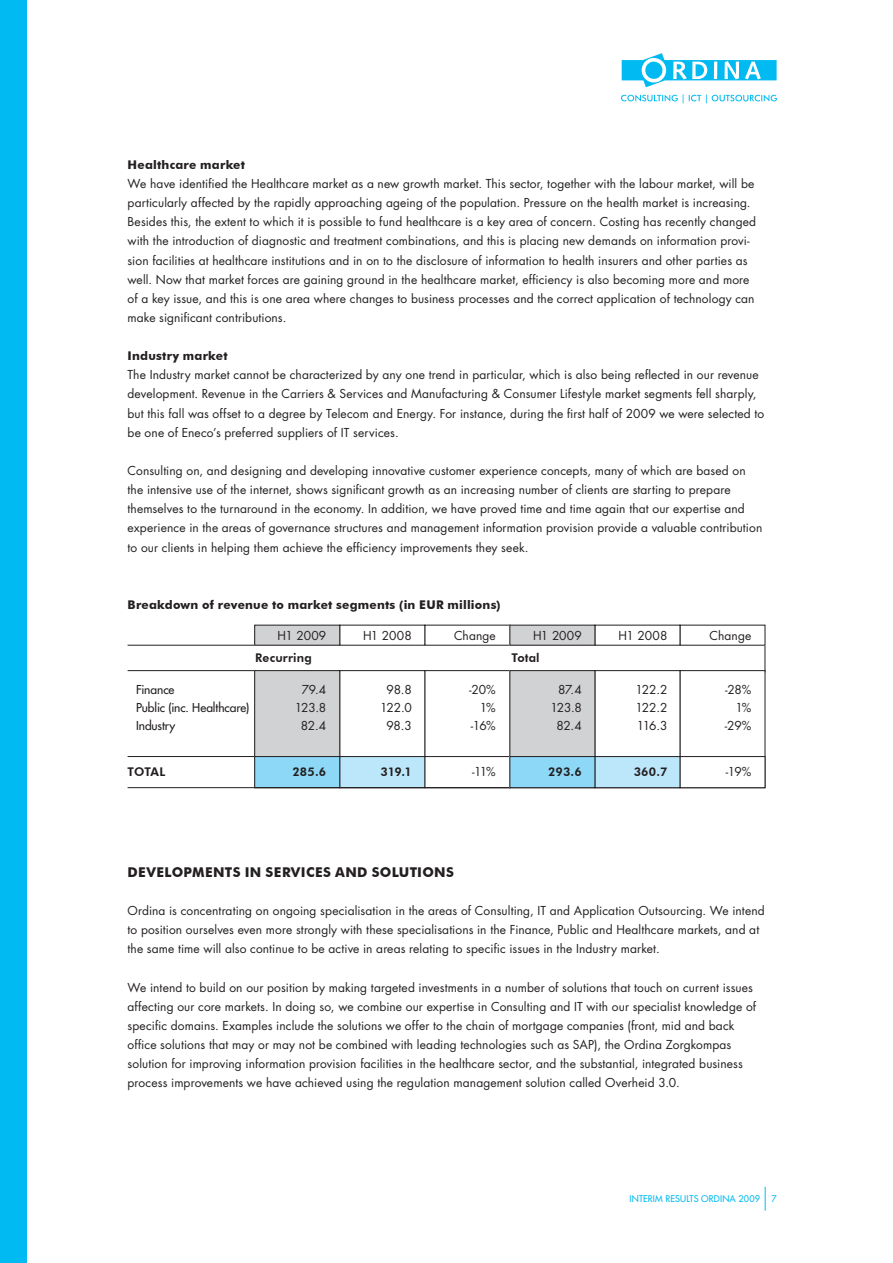
<style>
.page{position:relative;width:893px;height:1263px;background:#fff}
.page>*{position:absolute;margin:0;border:0;box-sizing:border-box;transform-origin:0 0}
.t1{font:700 13.5px "Futura BT";letter-spacing:.02em;color:#231f20}
.t2{font:12px/19.2px "Futura Std";letter-spacing:.01em;color:#231f20}
.t3{font:700 12px "Futura BT";letter-spacing:.02em;color:#231f20}
.t4{font:800 12px "Futura BT";letter-spacing:.015em;color:#231f20}
.t5{font:500 12px/18px "Futura Std";letter-spacing:-.005em;color:#231f20}
.t6{font:500 9px "Futura Std";letter-spacing:.015em;color:#00baf1}
</style>
<div class="page">
<svg style="left:622px;top:53px;width:155px;height:34px"></svg>
<svg style="left:621px;top:94px;width:156px;height:9px"></svg>
<svg style="left:765px;top:1187px;width:1px;height:24px"></svg>
<div style="left:0;top:0;width:26px;height:1263px;background:#00baf1"></div>
<hr style="left:128px;top:645px;width:637px;height:1px;background:#231f20">
<hr style="left:128px;top:670px;width:637px;height:1px;background:#231f20">
<div style="left:255px;top:625px;width:85px;height:20px;background:#d1d2d4"></div>
<div style="left:425px;top:670px;width:85px;height:118px;border:1px solid #231f20"></div>
<div style="left:339px;top:670px;width:86px;height:118px;border:1px solid #231f20"></div>
<div style="left:255px;top:671px;width:85px;height:117px;background:#d1d2d4"></div>
<div style="left:254px;top:670px;width:86px;height:118px;border:1px solid #231f20"></div>
<div style="left:425px;top:756px;width:85px;height:32px;border:1px solid #231f20"></div>
<div style="left:340px;top:756px;width:85px;height:32px;background:#bce6fa"></div>
<div style="left:339px;top:756px;width:86px;height:32px;border:1px solid #231f20"></div>
<div style="left:255px;top:756px;width:85px;height:32px;background:#8dd7f7"></div>
<div style="left:254px;top:756px;width:86px;height:32px;border:1px solid #231f20"></div>
<hr style="left:128px;top:756px;width:127px;height:1px;background:#231f20">
<hr style="left:128px;top:787px;width:637px;height:1px;background:#231f20">
<svg style="left:765px;top:644px;width:1px;height:28px"></svg>
<div style="left:510px;top:625px;width:85px;height:20px;background:#d1d2d4"></div>
<div style="left:680px;top:670px;width:85px;height:118px;border:1px solid #231f20"></div>
<div style="left:595px;top:670px;width:85px;height:118px;border:1px solid #231f20"></div>
<div style="left:510px;top:671px;width:85px;height:117px;background:#d1d2d4"></div>
<div style="left:510px;top:670px;width:85px;height:118px;border:1px solid #231f20"></div>
<div style="left:680px;top:756px;width:85px;height:32px;border:1px solid #231f20"></div>
<div style="left:595px;top:756px;width:85px;height:32px;background:#bce6fa"></div>
<div style="left:595px;top:756px;width:85px;height:32px;border:1px solid #231f20"></div>
<div style="left:510px;top:756px;width:85px;height:32px;background:#8dd7f7"></div>
<div style="left:510px;top:756px;width:85px;height:32px;border:1px solid #231f20"></div>
<p class="t3" style="left:128px;top:157px;width:119px">Healthcare market</p>
<p class="t2" style="left:128px;top:174px;width:630px">We have identified the Healthcare market as a new growth market. This sector, together with the labour market, will be particularly affected by the rapidly approaching ageing of the population. Pressure on the health market is increasing.<br>Besides this, the extent to which it is possible to fund healthcare is a key area of concern. Costing has recently changed with the introduction of diagnostic and treatment combinations, and this is placing new demands on information provi&shy;sion facilities at healthcare institutions and in on to the disclosure of information to health insurers and other parties as well. Now that market forces are gaining ground in the healthcare market, efficiency is also becoming more and more of a key issue, and this is one area where changes to business processes and the correct application of technology can make significant contributions.</p>
<p class="t3" style="left:128px;top:349px;width:102px">Industry market</p>
<p class="t2" style="left:128px;top:365px;width:638px">The Industry market cannot be characterized by any one trend in particular, which is also being reflected in our revenue development. Revenue in the Carriers &amp; Services and Manufacturing &amp; Consumer Lifestyle market segments fell sharply, but this fall was offset to a degree by Telecom and Energy. For instance, during the first half of 2009 we were selected to be one of Eneco’s preferred suppliers of IT services.</p>
<p class="t2" style="left:128px;top:461px;width:636px">Consulting on, and designing and developing innovative customer experience concepts, many of which are based on the intensive use of the internet, shows significant growth as an increasing number of clients are starting to prepare themselves to the turnaround in the economy. In addition, we have proved time and time again that our expertise and experience in the areas of governance structures and management information provision provide a valuable contribution to our clients in helping them achieve the efficiency improvements they seek.</p>
<p class="t3" style="left:128px;top:597px;width:375px">Breakdown of revenue to market segments (in EUR millions)</p>
<p class="t2" style="left:277px;top:626px;width:50px">H1 2009</p>
<p class="t2" style="left:363px;top:626px;width:50px">H1 2008</p>
<p class="t2" style="left:454px;top:626px;width:43px">Change</p>
<p class="t2" style="left:533px;top:626px;width:50px">H1 2009</p>
<p class="t2" style="left:619px;top:626px;width:50px">H1 2008</p>
<p class="t2" style="left:710px;top:626px;width:43px">Change</p>
<p class="t4" style="left:255px;top:651px;width:58px">Recurring</p>
<p class="t4" style="left:511px;top:651px;width:30px">Total</p>
<p class="t5" style="left:136px;top:680px;width:115px">Finance<br>Public (inc. Healthcare)<br>Industry</p>
<p class="t4" style="left:128px;top:765px;width:39px">TOTAL</p>
<p class="t2" style="left:302px;top:680px;width:26px">79.4</p>
<p class="t2" style="left:387px;top:680px;width:27px">98.8</p>
<p class="t2" style="left:469px;top:680px;width:28px">-20%</p>
<p class="t2" style="left:295px;top:698px;width:33px">123.8</p>
<p class="t2" style="left:380px;top:698px;width:33px">122.0</p>
<p class="t2" style="left:480px;top:698px;width:18px">1%</p>
<p class="t2" style="left:301px;top:716px;width:27px">82.4</p>
<p class="t2" style="left:386px;top:716px;width:27px">98.3</p>
<p class="t2" style="left:471px;top:716px;width:26px">-16%</p>
<p class="t4" style="left:292px;top:765px;width:35px">285.6</p>
<p class="t4" style="left:381px;top:765px;width:33px">319.1</p>
<p class="t2" style="left:472px;top:762px;width:25px">-11%</p>
<p class="t2" style="left:558px;top:680px;width:25px">87.4</p>
<p class="t2" style="left:636px;top:680px;width:33px">122.2</p>
<p class="t2" style="left:725px;top:680px;width:28px">-28%</p>
<p class="t2" style="left:550px;top:698px;width:33px">123.8</p>
<p class="t2" style="left:636px;top:698px;width:33px">122.2</p>
<p class="t2" style="left:735px;top:698px;width:18px">1%</p>
<p class="t2" style="left:556px;top:716px;width:27px">82.4</p>
<p class="t2" style="left:637px;top:716px;width:32px">116.3</p>
<p class="t2" style="left:725px;top:716px;width:28px">-29%</p>
<p class="t4" style="left:548px;top:765px;width:35px">293.6</p>
<p class="t4" style="left:634px;top:765px;width:35px">360.7</p>
<p class="t2" style="left:726px;top:762px;width:27px">-19%</p>
<p class="t1" style="left:128px;top:864px;width:328px">DEVELOPMENTS IN SERVICES AND SOLUTIONS</p>
<p class="t2" style="left:128px;top:901px;width:639px">Ordina is concentrating on ongoing specialisation in the areas of Consulting, IT and Application Outsourcing. We intend to position ourselves even more strongly with these specialisations in the Finance, Public and Healthcare markets, and at the same time will also continue to be active in areas relating to specific issues in the Industry market.</p>
<p class="t2" style="left:128px;top:978px;width:630px">We intend to build on our position by making targeted investments in a number of solutions that touch on current issues affecting our core markets. In doing so, we combine our expertise in Consulting and IT with our specialist knowledge of specific domains. Examples include the solutions we offer to the chain of mortgage companies (front, mid and back office solutions that may or may not be combined with leading technologies such as SAP), the Ordina Zorgkompas solution for improving information provision facilities in the healthcare sector, and the substantial, integrated business process improvements we have achieved using the regulation management solution called Overheid 3.0.</p>
<p class="t6" style="left:629px;top:1193px;width:132px">INTERIM RESULTS ORDINA 2009</p>
</div>
